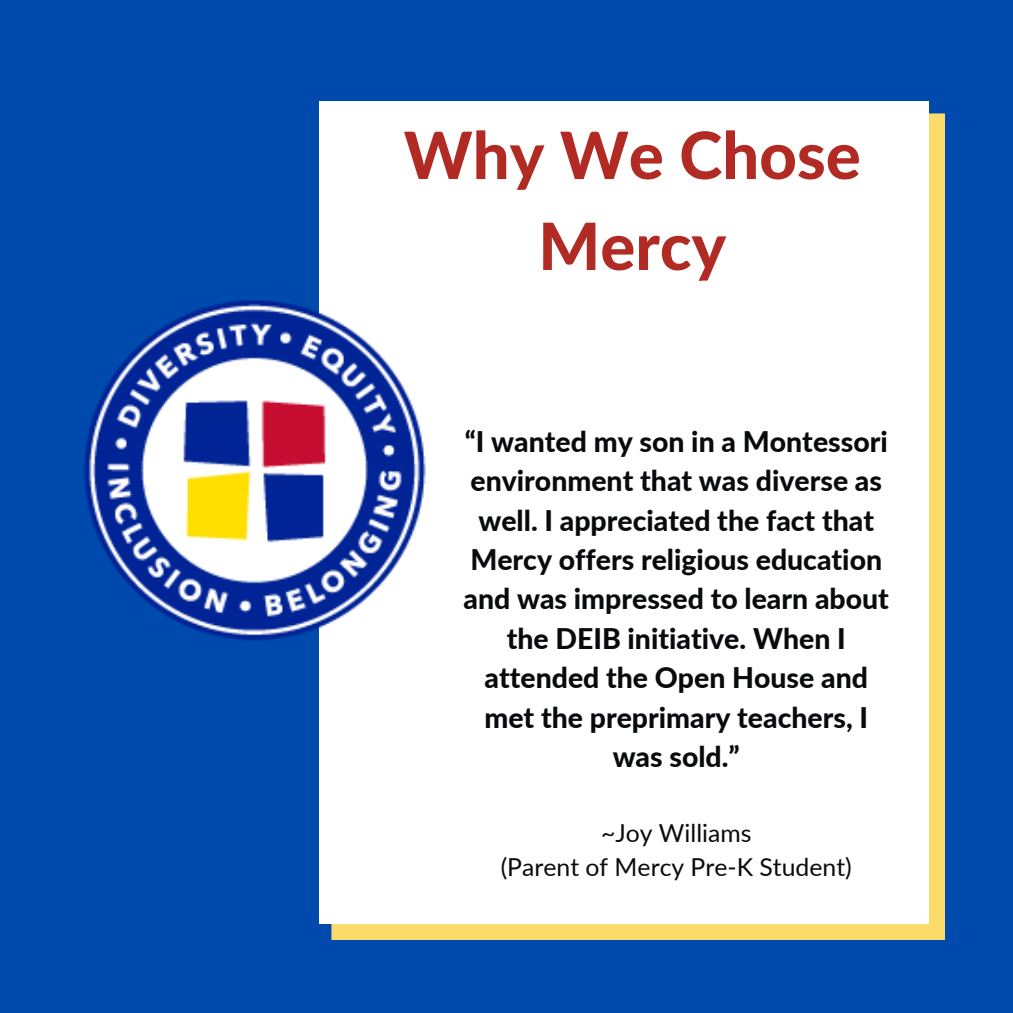
<style>
.page{position:relative;width:1013px;height:1013px;background:#fff}
.page>*{position:absolute;margin:0;border:0;box-sizing:border-box;transform-origin:0 0}
.t1{font:800 65.25px/91px "Lato";color:#b12b24;text-align:center}
.t2{font:800 28.38px/39.4px "Lato";color:#090a0e;text-align:center}
.t3{font:24.75px "Lato";color:#090a0e}
</style>
<div class="page">
<div style="left:0;top:0;width:1012px;height:1012px;background:#004aad"></div>
<div style="left:331px;top:113px;width:614px;height:827px;background:#fbdc6a"></div>
<div style="left:319px;top:101px;width:609px;height:822px;background:#fff"></div>
<img style="left:54px;top:269px;width:400px;height:400px;border-radius:50%">
<p class="t1" style="left:403px;top:108px;width:458px">Why We Chose<br>Mercy</p>
<p class="t2" style="left:463px;top:421px;width:427px">“I wanted my son in a Montessori environment that was diverse as well. I appreciated the fact that<br>Mercy offers religious education and was impressed to learn about the DEIB initiative. When I attended the Open House and met the preprimary teachers, I was sold.”</p>
<p class="t3" style="left:601px;top:817px;width:152px">~Joy Williams</p>
<h2 class="t3" style="left:500px;top:851px;width:352px">(Parent of Mercy Pre-K Student)</h2>
</div>
